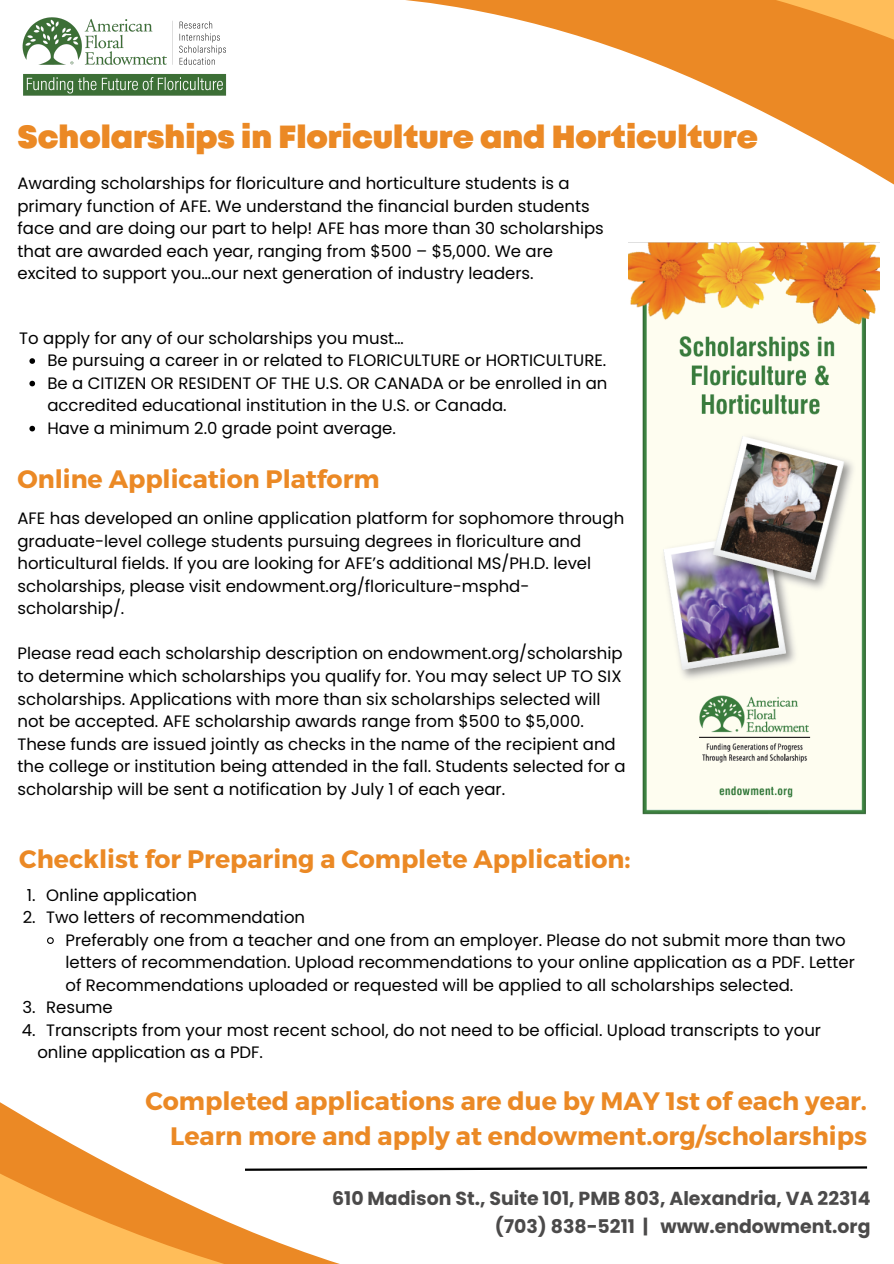
<style>
.page{position:relative;width:894px;height:1264px;background:#fff}
.page>*{position:absolute;margin:0;border:0;box-sizing:border-box;transform-origin:0 0}
.t1{font:900 31.95px "Mont";color:#eb8925}
.t2{font:700 25.2px/35px "Montserrat";color:#eb8925;text-align:right}
.t3{font:700 18.9px/28.2px "Poppins";color:#4b4a4a;text-align:right}
.t4{font:16.5px/22.5px "Poppins";color:#000}
</style>
<div class="page">
<svg style="left:405px;top:0;width:488px;height:170px"></svg>
<img style="left:22px;top:17px;width:205px;height:79px">
<img style="left:628px;top:243px;width:251px;height:572px">
<svg style="left:0;top:1118px;width:243px;height:145px"></svg>
<svg style="left:47px;top:937px;width:7px;height:7px"></svg>
<svg style="left:29px;top:358px;width:6px;height:6px"></svg>
<svg style="left:29px;top:381px;width:6px;height:5px"></svg>
<svg style="left:29px;top:426px;width:6px;height:5px"></svg>
<svg style="left:243px;top:1166px;width:625px;height:97px"></svg>
<h1 class="t1" style="left:17px;top:125px;width:741px">Scholarships in Floriculture and Horticulture</h1>
<p class="t4" style="left:17px;top:172px;width:587px">Awarding scholarships for floriculture and horticulture students is a primary function of AFE. We understand the financial burden students face and are doing our part to help! AFE has more than 30 scholarships that are awarded each year, ranging from $500 – $5,000. We are excited to support you…our next generation of industry leaders.</p>
<p class="t4" style="left:19px;top:326px;width:386px">To apply for any of our scholarships you must…</p>
<p class="t4" style="left:47px;top:349px;width:561px">Be pursuing a career in or related to FLORICULTURE or HORTICULTURE.<br>Be a CITIZEN OR RESIDENT OF THE U.S. OR CANADA or be enrolled in an accredited educational institution in the U.S. or Canada.<br>Have a minimum 2.0 grade point average.</p>
<h2 class="t2" style="left:17px;top:460px;width:363px">Online Application Platform</h2>
<p class="t4" style="left:17px;top:507px;width:608px">AFE has developed an online application platform for sophomore through graduate-level college students pursuing degrees in floriculture and horticultural fields. If you are looking for AFE’s additional MS/PH.D. level scholarships, please visit endowment.org/floriculture-msphd&shy;scholarship/.</p>
<p class="t4" style="left:17px;top:642px;width:609px">Please read each scholarship description on endowment.org/scholarship to determine which scholarships you qualify for. You may select UP TO SIX scholarships. Applications with more than six scholarships selected will not be accepted. AFE scholarship awards range from $500 to $5,000.<br>These funds are issued jointly as checks in the name of the recipient and the college or institution being attended in the fall. Students selected for a scholarship will be sent a notification by July 1 of each year.</p>
<h2 class="t2" style="left:19px;top:840px;width:612px">Checklist for Preparing a Complete Application:</h2>
<p class="t4" style="left:46px;top:883px;width:152px">Online application</p>
<p class="t4" style="left:46px;top:906px;width:260px">Two letters of recommendation</p>
<p class="t4" style="left:65px;top:928px;width:781px">Preferably one from a teacher and one from an employer. Please do not submit more than two</p>
<p class="t4" style="left:65px;top:951px;width:790px">letters of recommendation. Upload recommendations to your online application as a PDF. Letter</p>
<p class="t4" style="left:65px;top:973px;width:729px">of Recommendations uploaded or requested will be applied to all scholarships selected.</p>
<p class="t4" style="left:46px;top:996px;width:68px">Resume</p>
<p class="t4" style="left:46px;top:1018px;width:776px">Transcripts from your most recent school, do not need to be official. Upload transcripts to your</p>
<p class="t4" style="left:37px;top:1041px;width:227px">online application as a PDF.</p>
<p class="t4" style="left:23px;top:883px;width:14px">1.<br>2.</p>
<p class="t4" style="left:22px;top:996px;width:15px">3.<br>4.</p>
<h2 class="t2" style="left:145px;top:1082px;width:723px">Completed applications are due by MAY 1st of each year.<br>Learn more and apply at endowment.org/scholarships</h2>
<p class="t3" style="left:332px;top:1184px;width:539px">610 Madison St., Suite 101, PMB 803, Alexandria, VA 22314 (703) 838-5211 | www.endowment.org</p>
</div>
